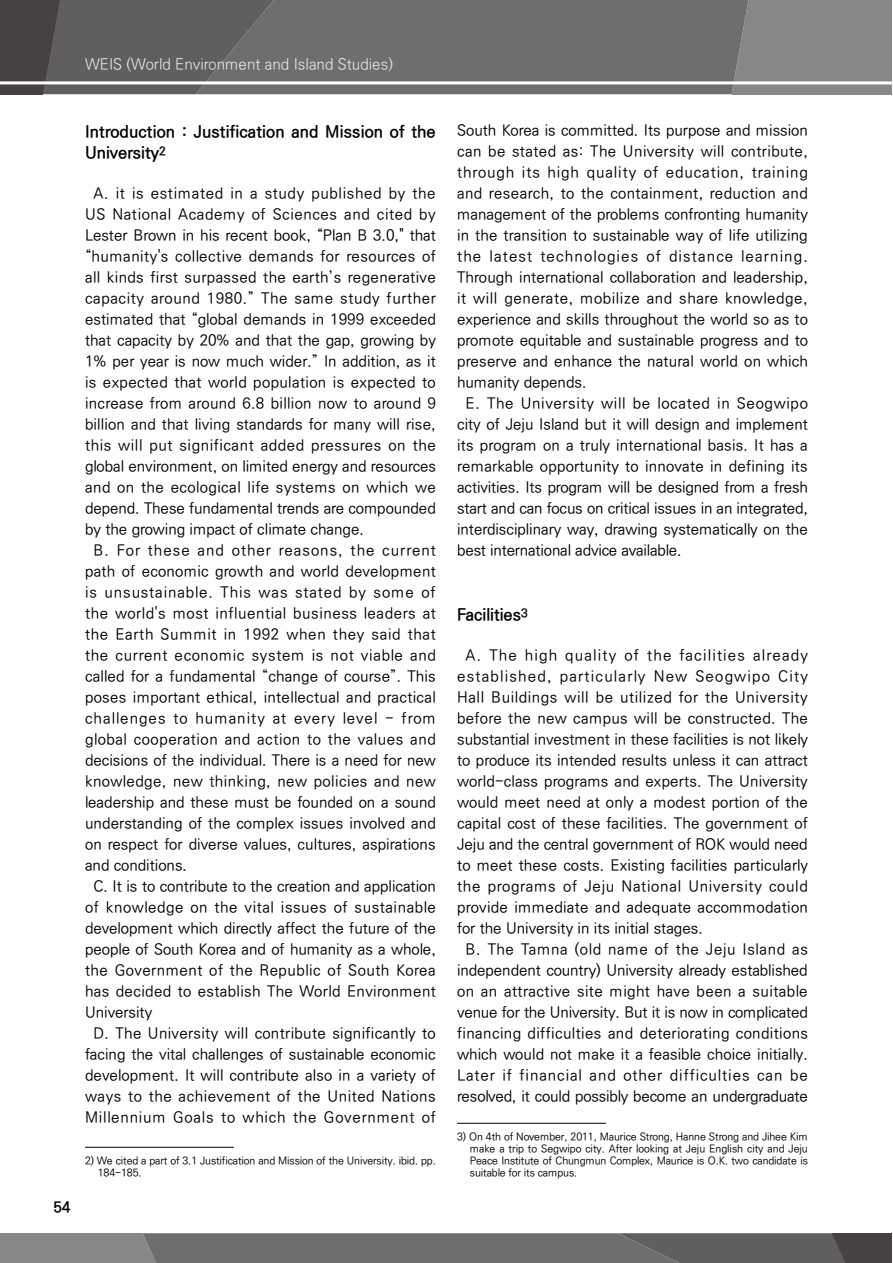
<style>
.page{position:relative;width:893px;height:1263px;background:#fff}
.page>*{position:absolute;margin:0;border:0;box-sizing:border-box;transform-origin:0 0}
.t1{font:700 16.5px/21px "Ko Pub Dotum";letter-spacing:.01em;color:#000}
.t2{font:500 15px "Ko Pub Dotum";letter-spacing:.01em;color:#000}
.t3{font:500 15px "Ko Pub Dotum";letter-spacing:.04em;color:#000}
.t4{font:500 15px "Ko Pub Dotum";letter-spacing:.03em;color:#000}
.t5{font:500 15px "Ko Pub Dotum";letter-spacing:-.01em;color:#000}
.t6{font:500 15px "Ko Pub Dotum";letter-spacing:.045em;color:#000}
.t7{font:500 15px "Ko Pub Dotum";letter-spacing:.035em;color:#000}
.t8{font:500 15px "Ko Pub Dotum";letter-spacing:.06em;color:#000}
.t9{font:500 15px "Ko Pub Dotum";letter-spacing:.075em;color:#000}
.t10{font:500 15px "Ko Pub Dotum";letter-spacing:.065em;color:#000}
.t11{font:500 15px "Ko Pub Dotum";letter-spacing:.08em;color:#000}
.t12{font:300 15px "Ko Pub Dotum";color:#efefef}
.t13{font:500 15px "Ko Pub Dotum";letter-spacing:.05em;color:#000}
.t14{font:700 15px "Ko Pub Dotum";color:#000}
.t15{font:500 10.5px/12px "Ko Pub Dotum";letter-spacing:-.01em;color:#000}
</style>
<div class="page">
<div style="left:748px;top:0;width:144px;height:94px;background:#878787"></div>
<div style="left:274px;top:0;width:474px;height:94px;background:#6f6e6e"></div>
<svg style="left:0;top:0;width:274px;height:94px;background:#5d5b5b"></svg>
<hr style="left:0;top:81px;width:893px;height:3px;background:#fff">
<svg style="left:0;top:1233px;width:892px;height:30px;background:#6e6d6d"></svg>
<hr style="left:85px;top:1147px;width:149px;height:1px;background:#000">
<hr style="left:457px;top:1123px;width:149px;height:1px;background:#000">
<p class="t12" style="left:85px;top:57px;width:309px">WEIS (World Environment and Island Studies)</p>
<p class="t14" style="left:54px;top:1199px;width:18px">54</p>
<p class="t1" style="left:85px;top:121px;width:352px">Introduction : Justification and Mission of the<br>University<sup>2</sup></p>
<p class="t6" style="left:94px;top:186px;width:344px">A. it is estimated in a study published by the</p>
<p class="t3" style="left:85px;top:207px;width:352px">US National Academy of Sciences and cited by</p>
<p class="t2" style="left:85px;top:228px;width:352px">Lester Brown in his recent book, “Plan B 3.0," that</p>
<p class="t4" style="left:85px;top:249px;width:352px">“humanity's collective demands for resources of</p>
<p class="t2" style="left:85px;top:270px;width:352px">all kinds first surpassed the earth’s regenerative</p>
<p class="t3" style="left:85px;top:291px;width:352px">capacity around 1980.” The same study further</p>
<p class="t2" style="left:85px;top:312px;width:352px">estimated that “global demands in 1999 exceeded</p>
<p class="t2" style="left:85px;top:333px;width:352px">that capacity by 20% and that the gap, growing by</p>
<p class="t2" style="left:85px;top:354px;width:352px">1% per year is now much wider.” In addition, as it</p>
<p class="t2" style="left:85px;top:375px;width:352px">is expected that world population is expected to</p>
<p class="t2" style="left:85px;top:396px;width:352px">increase from around 6.8 billion now to around 9</p>
<p class="t2" style="left:85px;top:417px;width:352px">billion and that living standards for many will rise,</p>
<p class="t3" style="left:85px;top:438px;width:352px">this will put significant added pressures on the</p>
<p class="t2" style="left:85px;top:459px;width:352px">global environment, on limited energy and resources</p>
<p class="t4" style="left:85px;top:480px;width:352px">and on the ecological life systems on which we</p>
<p class="t2" style="left:85px;top:501px;width:352px">depend. These fundamental trends are compounded</p>
<p class="t2" style="left:85px;top:522px;width:280px">by the growing impact of climate change.</p>
<p class="t10" style="left:94px;top:543px;width:344px">B. For these and other reasons, the current</p>
<p class="t2" style="left:85px;top:564px;width:352px">path of economic growth and world development</p>
<p class="t8" style="left:85px;top:585px;width:352px">is unsustainable. This was stated by some of</p>
<p class="t7" style="left:85px;top:606px;width:352px">the world's most influential business leaders at</p>
<p class="t6" style="left:85px;top:627px;width:352px">the Earth Summit in 1992 when they said that</p>
<p class="t6" style="left:85px;top:648px;width:352px">the current economic system is not viable and</p>
<p class="t2" style="left:85px;top:669px;width:352px">called for a fundamental “change of course”. This</p>
<p class="t2" style="left:85px;top:690px;width:352px">poses important ethical, intellectual and practical</p>
<p class="t10" style="left:85px;top:711px;width:352px">challenges to humanity at every level - from</p>
<p class="t7" style="left:85px;top:732px;width:352px">global cooperation and action to the values and</p>
<p class="t2" style="left:85px;top:753px;width:352px">decisions of the individual. There is a need for new</p>
<p class="t4" style="left:85px;top:774px;width:352px">knowledge, new thinking, new policies and new</p>
<p class="t2" style="left:85px;top:795px;width:352px">leadership and these must be founded on a sound</p>
<p class="t2" style="left:85px;top:816px;width:352px">understanding of the complex issues involved and</p>
<p class="t2" style="left:85px;top:837px;width:352px">on respect for diverse values, cultures, aspirations</p>
<p class="t2" style="left:85px;top:858px;width:104px">and conditions.</p>
<p class="t2" style="left:94px;top:879px;width:344px">C. It is to contribute to the creation and application</p>
<p class="t3" style="left:85px;top:900px;width:352px">of knowledge on the vital issues of sustainable</p>
<p class="t2" style="left:85px;top:921px;width:352px">development which directly affect the future of the</p>
<p class="t2" style="left:85px;top:942px;width:352px">people of South Korea and of humanity as a whole,</p>
<p class="t4" style="left:85px;top:963px;width:352px">the Government of the Republic of South Korea</p>
<p class="t2" style="left:85px;top:984px;width:352px">has decided to establish The World Environment</p>
<p class="t2" style="left:85px;top:1005px;width:69px">University</p>
<p class="t2" style="left:94px;top:1026px;width:344px">D. The University will contribute significantly to</p>
<p class="t2" style="left:85px;top:1047px;width:352px">facing the vital challenges of sustainable economic</p>
<p class="t2" style="left:85px;top:1068px;width:352px">development. It will contribute also in a variety of</p>
<p class="t7" style="left:85px;top:1089px;width:352px">ways to the achievement of the United Nations</p>
<p class="t13" style="left:85px;top:1110px;width:352px">Millennium Goals to which the Government of</p>
<p class="t15" style="left:98px;top:1155px;width:340px;text-indent:-13px">2) We cited a part of 3.1 Justification and Mission of the University. ibid. pp.<br>184-185.</p>
<p class="t2" style="left:457px;top:123px;width:352px">South Korea is committed. Its purpose and mission</p>
<p class="t4" style="left:457px;top:144px;width:352px">can be stated as: The University will contribute,</p>
<p class="t8" style="left:457px;top:165px;width:352px">through its high quality of education, training</p>
<p class="t2" style="left:457px;top:186px;width:352px">and research, to the containment, reduction and</p>
<p class="t2" style="left:457px;top:207px;width:352px">management of the problems confronting humanity</p>
<p class="t2" style="left:457px;top:228px;width:352px">in the transition to sustainable way of life utilizing</p>
<p class="t9" style="left:457px;top:249px;width:352px">the latest technologies of distance learning.</p>
<p class="t2" style="left:457px;top:270px;width:352px">Through international collaboration and leadership,</p>
<p class="t3" style="left:457px;top:291px;width:352px">it will generate, mobilize and share knowledge,</p>
<p class="t2" style="left:457px;top:312px;width:352px">experience and skills throughout the world so as to</p>
<p class="t2" style="left:457px;top:333px;width:352px">promote equitable and sustainable progress and to</p>
<p class="t2" style="left:457px;top:354px;width:352px">preserve and enhance the natural world on which</p>
<p class="t2" style="left:457px;top:375px;width:131px">humanity depends.</p>
<p class="t6" style="left:466px;top:396px;width:344px">E. The University will be located in Seogwipo</p>
<p class="t2" style="left:457px;top:417px;width:352px">city of Jeju Island but it will design and implement</p>
<p class="t2" style="left:457px;top:438px;width:352px">its program on a truly international basis. It has a</p>
<p class="t2" style="left:457px;top:459px;width:352px">remarkable opportunity to innovate in defining its</p>
<p class="t5" style="left:457px;top:480px;width:352px">activities. Its program will be designed from a fresh</p>
<p class="t5" style="left:457px;top:501px;width:352px">start and can focus on critical issues in an integrated,</p>
<p class="t2" style="left:457px;top:522px;width:352px">interdisciplinary way, drawing systematically on the</p>
<p class="t5" style="left:457px;top:543px;width:226px">best international advice available.</p>
<p class="t1" style="left:457px;top:604px;width:72px">Facilities<sup>3</sup></p>
<p class="t9" style="left:466px;top:648px;width:344px">A. The high quality of the facilities already</p>
<p class="t11" style="left:457px;top:669px;width:352px">established, particularly New Seogwipo City</p>
<p class="t3" style="left:457px;top:690px;width:352px">Hall Buildings will be utilized for the University</p>
<p class="t2" style="left:457px;top:711px;width:352px">before the new campus will be constructed. The</p>
<p class="t2" style="left:457px;top:732px;width:352px">substantial investment in these facilities is not likely</p>
<p class="t2" style="left:457px;top:753px;width:352px">to produce its intended results unless it can attract</p>
<p class="t2" style="left:457px;top:774px;width:352px">world-class programs and experts. The University</p>
<p class="t2" style="left:457px;top:795px;width:352px">would meet need at only a modest portion of the</p>
<p class="t2" style="left:457px;top:816px;width:352px">capital cost of these facilities. The government of</p>
<p class="t2" style="left:457px;top:837px;width:352px">Jeju and the central government of ROK would need</p>
<p class="t2" style="left:457px;top:858px;width:352px">to meet these costs. Existing facilities particularly</p>
<p class="t6" style="left:457px;top:879px;width:352px">the programs of Jeju National University could</p>
<p class="t2" style="left:457px;top:900px;width:352px">provide immediate and adequate accommodation</p>
<p class="t2" style="left:457px;top:921px;width:247px">for the University in its initial stages.</p>
<p class="t3" style="left:466px;top:942px;width:344px">B. The Tamna (old name of the Jeju Island as</p>
<p class="t2" style="left:457px;top:963px;width:352px">independent country) University already established</p>
<p class="t4" style="left:457px;top:984px;width:352px">on an attractive site might have been a suitable</p>
<p class="t5" style="left:457px;top:1005px;width:352px">venue for the University. But it is now in complicated</p>
<p class="t2" style="left:457px;top:1026px;width:352px">financing difficulties and deteriorating conditions</p>
<p class="t2" style="left:457px;top:1047px;width:352px">which would not make it a feasible choice initially.</p>
<p class="t8" style="left:457px;top:1068px;width:352px">Later if financial and other difficulties can be</p>
<p class="t5" style="left:457px;top:1089px;width:352px">resolved, it could possibly become an undergraduate</p>
<p class="t15" style="left:470px;top:1131px;width:340px;text-align:justify;text-indent:-13px">3) On 4th of November, 2011, Maurice Strong, Hanne Strong and Jihee Kim make a trip to Segwipo city. After looking at Jeju English city and Jeju Peace Institute of Chungmun Complex, Maurice is O.K. two candidate is suitable for its campus.</p>
</div>
